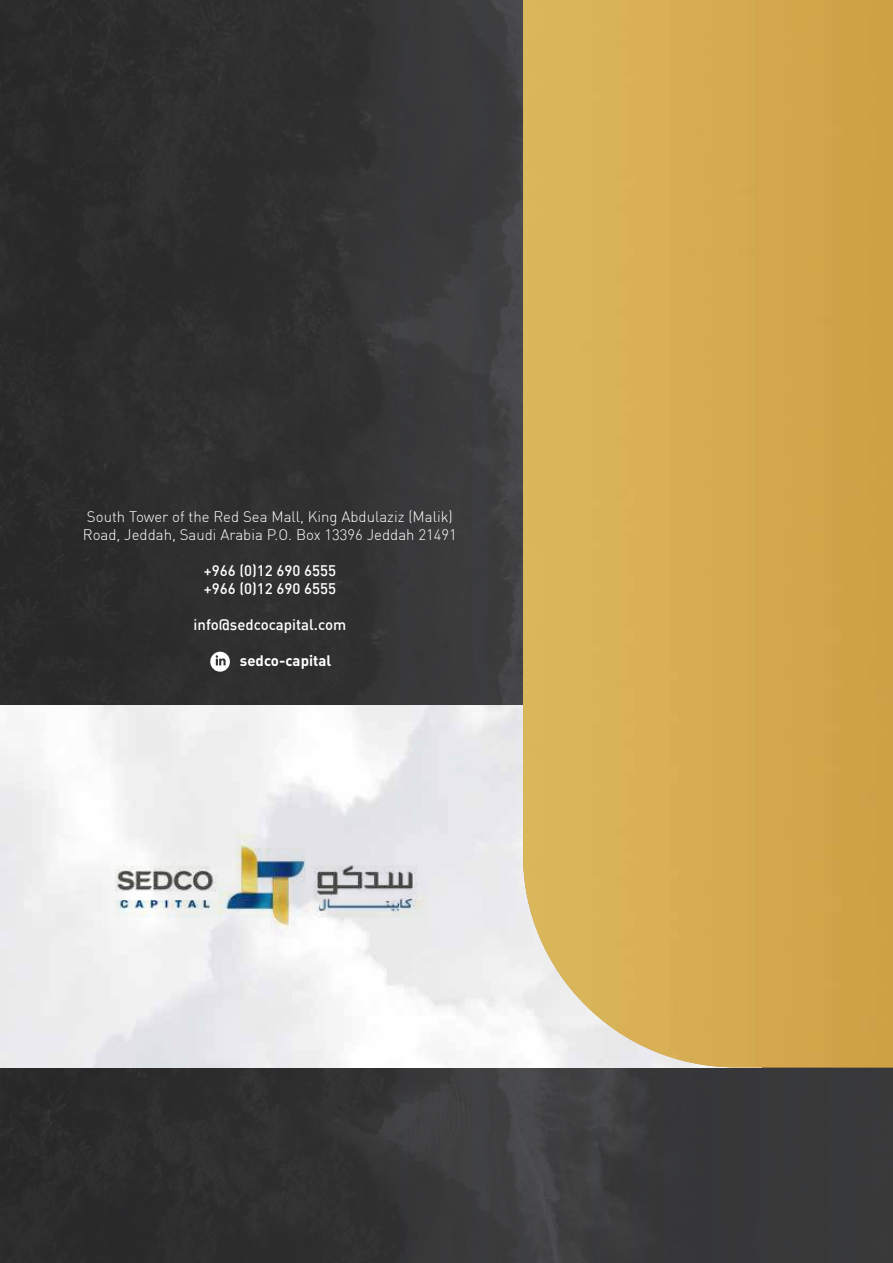
<style>
.page{position:relative;width:893px;height:1263px;background:#fff}
.page>*{position:absolute;margin:0;border:0;box-sizing:border-box;transform-origin:0 0}
.t1{font:300 15px/18px "DIN";color:#fff}
.t2{font:500 15px/18px "DIN";color:#fff}
.t3{font:15px "DIN Bold Alternate";color:#fff}
</style>
<div class="page">
<img style="left:0;top:0;width:893px;height:1263px">
<img style="left:0;top:706px;width:523px;height:361px">
<img style="left:523px;top:0;width:370px;height:1067px">
<img style="left:98px;top:833px;width:327px;height:107px">
<svg style="left:210px;top:652px;width:20px;height:20px"></svg>
<p class="t1" style="left:83px;top:508px;width:376px">South Tower of the Red Sea Mall, King Abdulaziz (Malik)<br>Road, Jeddah, Saudi Arabia P.O. Box 13396 Jeddah 21491</p>
<p class="t2" style="left:204px;top:561px;width:134px">+966 (0)12 690 6555 +966 (0)12 690 6555</p>
<p class="t2" style="left:194px;top:615px;width:154px">info@sedcocapital.com</p>
<p class="t3" style="left:240px;top:651px;width:93px">sedco-capital</p>
</div>
